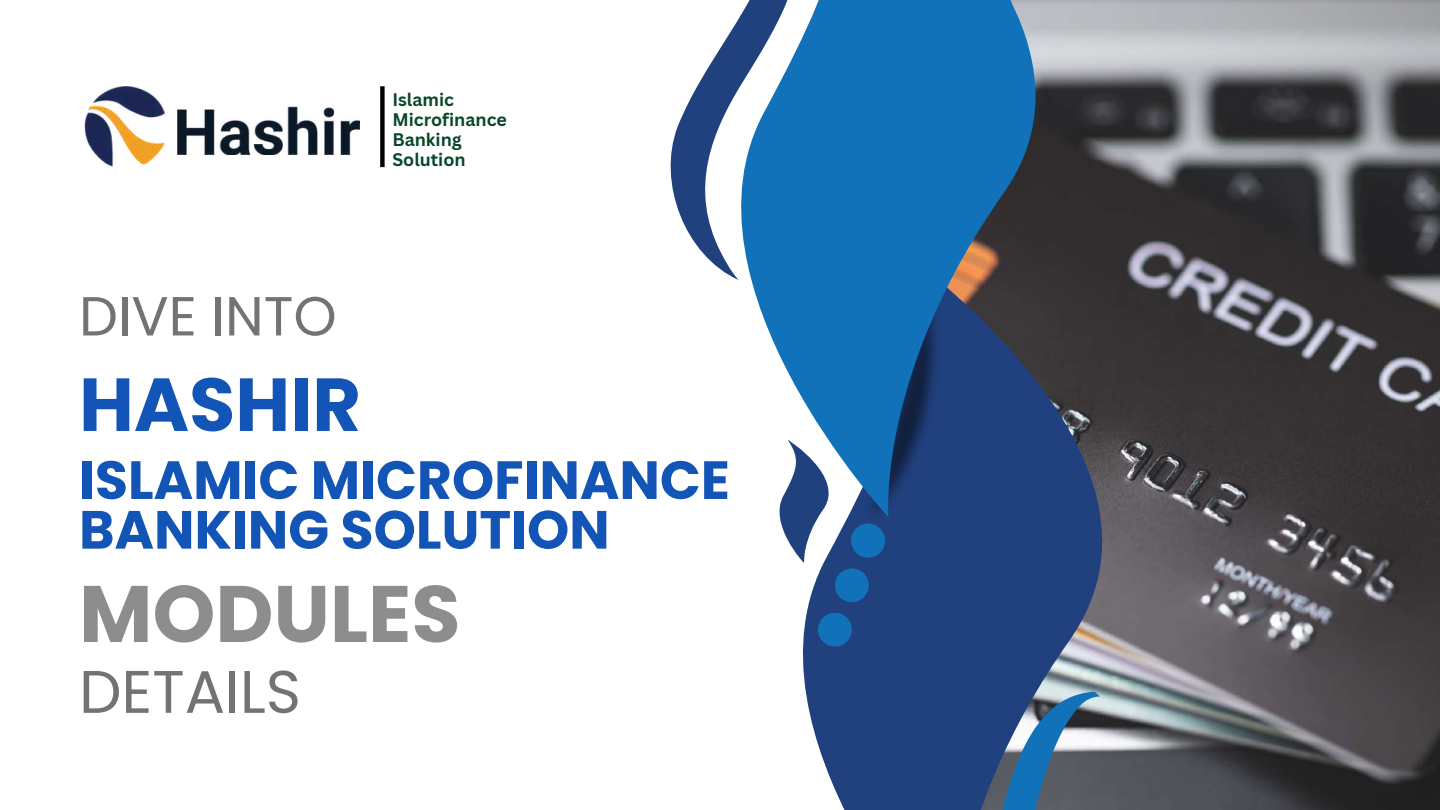
<style>
.page{position:relative;width:1440px;height:810px;background:#fff}
.page>*{position:absolute;margin:0;border:0;box-sizing:border-box;transform-origin:0 0}
.t1{font:700 80px "Poppins";color:#8d8d8d}
.t2{font:700 75px "Poppins";color:#1255b6}
.t3{font:60px "Poppins";color:#737373}
.t4{font:55px "Poppins";color:#737373}
.t5{font:700 53.75px/49.8px "Poppins";color:#1255b6}
.t6{font:700 17.75px/20px "Canva Sans";color:#084729}
</style>
<div class="page">
<img style="left:1266px;top:0;width:174px;height:810px">
<svg style="left:802px;top:157px;width:535px;height:653px;background:#4a5267"></svg>
<img style="left:867px;top:517px;width:97px;height:15px">
<svg style="left:755px;top:0;width:511px;height:517px;background:#425b77"></svg>
<svg style="left:670px;top:0;width:234px;height:294px;fill:#1272b9"></svg>
<svg style="left:755px;top:430px;width:112px;height:133px"></svg>
<svg style="left:802px;top:665px;width:378px;height:145px;background:#4d658b"></svg>
<div style="left:851px;top:523px;width:34px;height:35px;background:#1272b9;border-radius:50%"></div>
<div style="left:835px;top:568px;width:34px;height:34px;background:#1272b9;border-radius:50%"></div>
<div style="left:818px;top:613px;width:34px;height:34px;background:#1272b9;border-radius:50%"></div>
<img style="left:178px;top:106px;width:182px;height:49px">
<div style="left:380px;top:86px;width:5px;height:81px;background:#000"></div>
<img style="left:84px;top:86px;width:82px;height:81px">
<p class="t4" style="left:79px;top:278px;width:259px">DIVE INTO</p>
<p class="t6" style="left:392px;top:89px;width:116px">Islamic<br>Microfinance<br>Banking<br>Solution</p>
<h2 class="t2" style="left:79px;top:352px;width:284px">HASHIR</h2>
<p class="t5" style="left:79px;top:455px;width:652px">ISLAMIC MICROFINANCE<br>BANKING SOLUTION</p>
<h1 class="t1" style="left:79px;top:558px;width:383px">MODULES</h1>
<p class="t3" style="left:79px;top:650px;width:223px">DETAILS</p>
</div>
